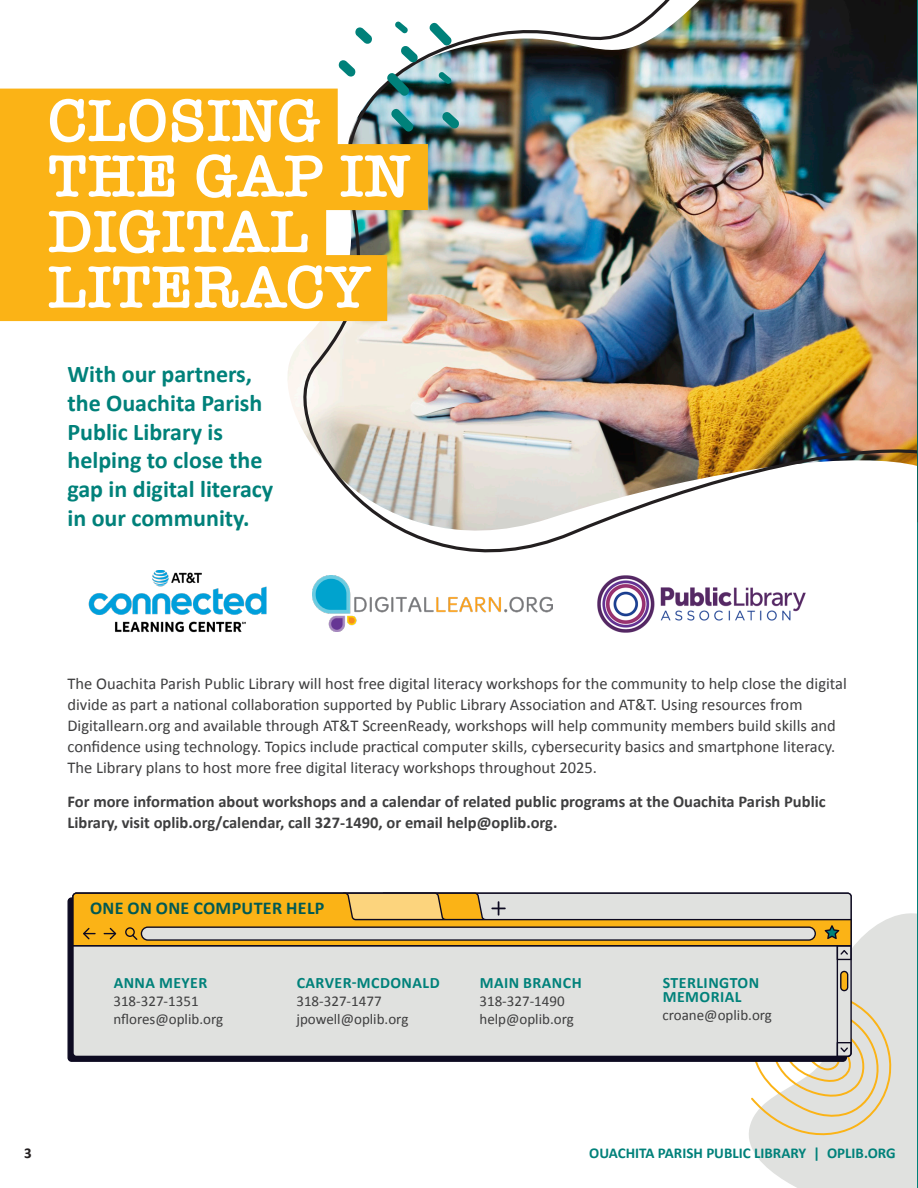
<style>
.page{position:relative;width:918px;height:1188px;background:#fff}
.page>*{position:absolute;margin:0;border:0;box-sizing:border-box;transform-origin:0 0}
.t1{font:600 61.5px "American Typewriter";letter-spacing:.01em;color:#fff}
.Normal_Paragraph{font:700 24px/28.8px "Calibri";color:#00817a}
.t2{font:700 18px "Calibri";letter-spacing:.02em;color:#005954}
.Normal_Paragraph-2{font:16.5px/21px "Calibri";color:#3e3e3f}
.Normal_Paragraph-3{font:700 16.5px/21px "Calibri";color:#3e3e3f}
.t3{font:700 15.9px/14.4px "Calibri";letter-spacing:.03em;color:#00817a}
.Normal_Paragraph-4{font:15px "Calibri";color:#3e3e3f}
.t4{font:700 15px "Calibri";color:#00817a}
.t5{font:700 15px "Calibri";color:#231f20}
</style>
<div class="page">
<svg style="left:749px;top:913px;width:168px;height:275px;background:#e2e3e2"></svg>
<img style="left:263px;top:0;width:654px;height:601px">
<hr style="left:917px;top:0;width:1px;height:1188px;background:#00817a">
<svg style="left:917px;top:223px;width:1px;height:299px"></svg>
<svg style="left:67px;top:897px;width:683px;height:165px;background:#151229"></svg>
<div style="left:72px;top:960px;width:780px;height:97px;background:#e0e1df"></div>
<hr style="left:837px;top:945px;width:1px;height:112px;background:#0d0a21">
<svg style="left:750px;top:971px;width:142px;height:166px;background:#dbd7cc"></svg>
<svg style="left:72px;top:893px;width:780px;height:67px;background:#d3ba83"></svg>
<img style="left:595px;top:573px;width:212px;height:60px">
<img style="left:313px;top:576px;width:240px;height:56px">
<img style="left:88px;top:570px;width:182px;height:63px">
<div style="left:0;top:89px;width:338px;height:66px;background:#fbb316"></div>
<div style="left:0;top:144px;width:428px;height:66px;background:#fbb316"></div>
<div style="left:0;top:200px;width:326px;height:66px;background:#fbb316"></div>
<div style="left:0;top:255px;width:387px;height:66px;background:#fbb316"></div>
<svg style="left:427px;top:20px;width:27px;height:28px"></svg>
<svg style="left:389px;top:106px;width:27px;height:29px"></svg>
<svg style="left:384px;top:70px;width:28px;height:29px"></svg>
<svg style="left:355px;top:27px;width:18px;height:17px"></svg>
<svg style="left:442px;top:112px;width:18px;height:17px"></svg>
<svg style="left:401px;top:45px;width:17px;height:18px"></svg>
<svg style="left:395px;top:22px;width:13px;height:11px"></svg>
<svg style="left:439px;top:72px;width:12px;height:12px"></svg>
<svg style="left:338px;top:60px;width:18px;height:17px"></svg>
<p class="t1" style="left:48px;top:74px;width:274px">CLOSING</p>
<p class="t1" style="left:48px;top:129px;width:365px">THE GAP IN</p>
<p class="t1" style="left:48px;top:185px;width:263px">DIGITAL</p>
<p class="t1" style="left:48px;top:240px;width:324px">LITERACY</p>
<p class="Normal_Paragraph" style="left:68px;top:359px;width:207px">With our partners, the Ouachita Parish<br>Public Library is helping to close the gap in digital literacy in our community.</p>
<p class="Normal_Paragraph-2" style="left:68px;top:672px;width:781px">The Ouachita Parish Public Library will host free digital literacy workshops for the community to help close the digital divide as part a national collaboration supported by Public Library Association and AT&amp;T. Using resources from Digitallearn.org and available through AT&amp;T ScreenReady, workshops will help community members build skills and confidence using technology. Topics include practical computer skills, cybersecurity basics and smartphone literacy.<br>The Library plans to host more free digital literacy workshops throughout 2025.</p>
<p class="Normal_Paragraph-3" style="left:68px;top:791px;width:760px">For more information about workshops and a calendar of related public programs at the Ouachita Parish Public<br>Library, visit oplib.org/calendar, call 327-1490, or email help@oplib.org.</p>
<p class="t2" style="left:90px;top:895px;width:236px">ONE ON ONE COMPUTER HELP</p>
<p class="t3" style="left:114px;top:975px;width:95px">ANNA MEYER</p>
<p class="Normal_Paragraph-4" style="left:113px;top:990px;width:87px">318-327-1351</p>
<p class="Normal_Paragraph-4" style="left:113px;top:1008px;width:111px">nflores@oplib.org</p>
<p class="t3" style="left:297px;top:975px;width:145px">CARVER-MCDONALD</p>
<p class="Normal_Paragraph-4" style="left:296px;top:990px;width:87px">318-327-1477</p>
<p class="Normal_Paragraph-4" style="left:296px;top:1008px;width:114px">jpowell@oplib.org</p>
<p class="t3" style="left:480px;top:975px;width:103px">MAIN BRANCH</p>
<p class="Normal_Paragraph-4" style="left:479px;top:990px;width:87px">318-327-1490</p>
<p class="Normal_Paragraph-4" style="left:479px;top:1008px;width:96px">help@oplib.org</p>
<p class="t3" style="left:663px;top:975px;width:98px">STERLINGTON<br>MEMORIAL</p>
<p class="Normal_Paragraph-4" style="left:663px;top:1005px;width:111px">croane@oplib.org</p>
<p class="t5" style="left:24px;top:1142px;width:9px">3</p>
<p class="t4" style="left:589px;top:1142px;width:308px">OUACHITA PARISH PUBLIC LIBRARY | OPLIB.ORG</p>
</div>
